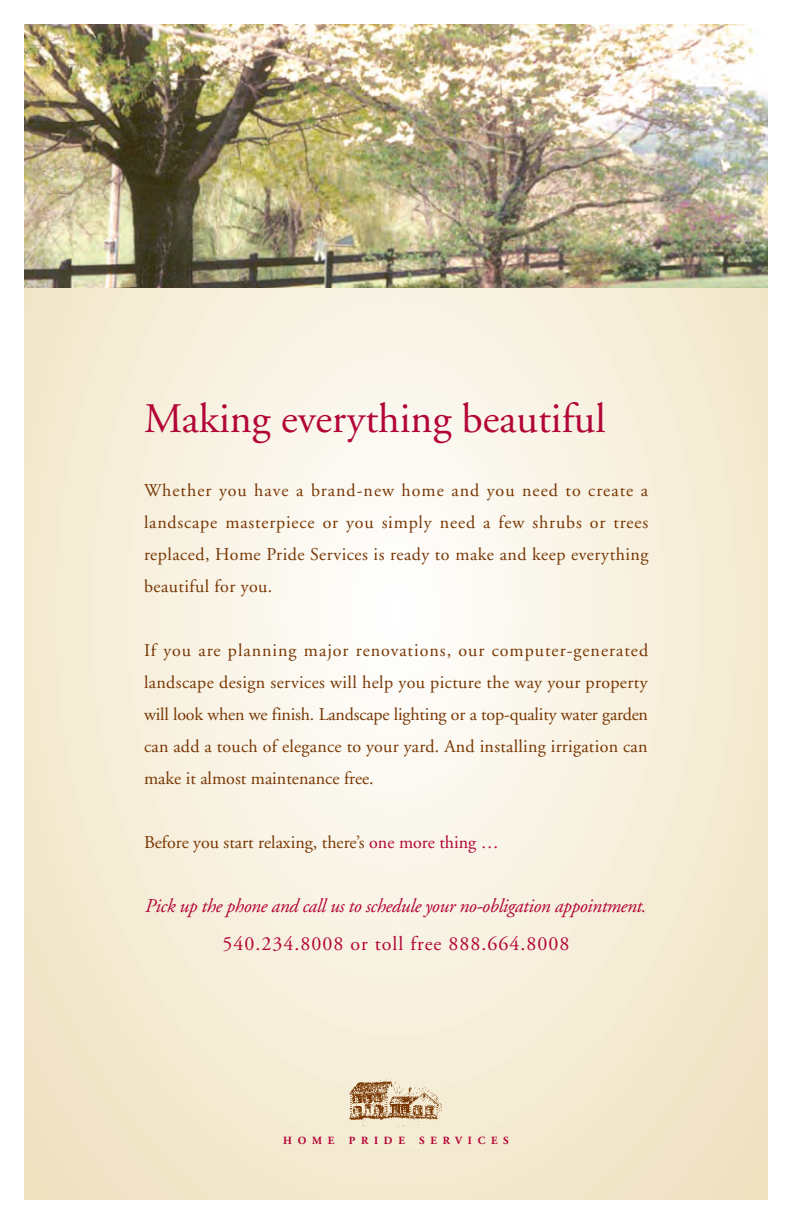
<style>
.page{position:relative;width:792px;height:1224px;background:#fff}
.page>*{position:absolute;margin:0;border:0;box-sizing:border-box;transform-origin:0 0}
.t1{font:42px "Adobe Garamond";color:#b30437}
.t2{font:20px "Adobe Garamond";letter-spacing:.05em;color:#b30437}
.t3{font:italic 19.6px "Adobe Garamond";letter-spacing:-.02em;color:#b30437}
.t4{font:18px/32px "Adobe Garamond";letter-spacing:.015em;color:#783602;text-align:justify}
.t5{font:700 11px "Adobe Garamond";letter-spacing:.52em;color:#b30437}
.s1{color:#b30437}
</style>
<div class="page">
<div style="left:24px;top:288px;width:744px;height:912px;background:#f3e8cc"></div>
<div style="left:28px;top:32px;width:736px;height:1160px;background:#f4ead0;border-radius:50%"></div>
<div style="left:55px;top:75px;width:682px;height:1074px;background:#f5ecd4;border-radius:50%"></div>
<div style="left:91px;top:131px;width:610px;height:962px;background:#f6eed8;border-radius:50%"></div>
<div style="left:127px;top:188px;width:538px;height:848px;background:#f7f0dd;border-radius:50%"></div>
<div style="left:163px;top:244px;width:466px;height:736px;background:#f8f2e2;border-radius:50%"></div>
<div style="left:199px;top:301px;width:394px;height:622px;background:#f9f4e6;border-radius:50%"></div>
<div style="left:235px;top:357px;width:322px;height:510px;background:#faf6eb;border-radius:50%"></div>
<div style="left:270px;top:414px;width:251px;height:396px;background:#faf8ef;border-radius:50%"></div>
<div style="left:306px;top:471px;width:180px;height:282px;background:#fcfaf4;border-radius:50%"></div>
<div style="left:342px;top:527px;width:108px;height:170px;background:#fdfcf8;border-radius:50%"></div>
<div style="left:369px;top:570px;width:54px;height:84px;background:#fdfdfc;border-radius:50%"></div>
<img style="left:349px;top:1079px;width:93px;height:48px">
<img style="left:24px;top:24px;width:744px;height:264px">
<h1 class="t1" style="left:144px;top:402px;width:463px">Making everything beautiful</h1>
<p class="t4" style="left:144px;top:476px;width:506px">Whether you have a brand-new home and you need to create a landscape masterpiece or you simply need a few shrubs or trees replaced, Home Pride Services is ready to make and keep everything beautiful for you.</p>
<p class="t4" style="left:144px;top:636px;width:506px">If you are planning major renovations, our computer-generated landscape design services will help you picture the way your property will look when we finish. Landscape lighting or a top-quality water garden can add a touch of elegance to your yard. And installing irrigation can make it almost maintenance free.</p>
<p class="t4" style="left:144px;top:828px;width:356px">Before you start relaxing, there’s <span class="s1">one more thing …</span></p>
<p class="t3" style="left:145px;top:898px;width:503px">Pick up the phone and call us to schedule your no-obligation appointment.</p>
<p class="t2" style="left:222px;top:936px;width:349px">540.234.8008 or toll free 888.664.8008</p>
<p class="t5" style="left:283px;top:1136px;width:53px">HOME</p>
<p class="t5" style="left:349px;top:1136px;width:58px">PRIDE</p>
<p class="t5" style="left:419px;top:1136px;width:91px">SERVICES</p>
</div>
